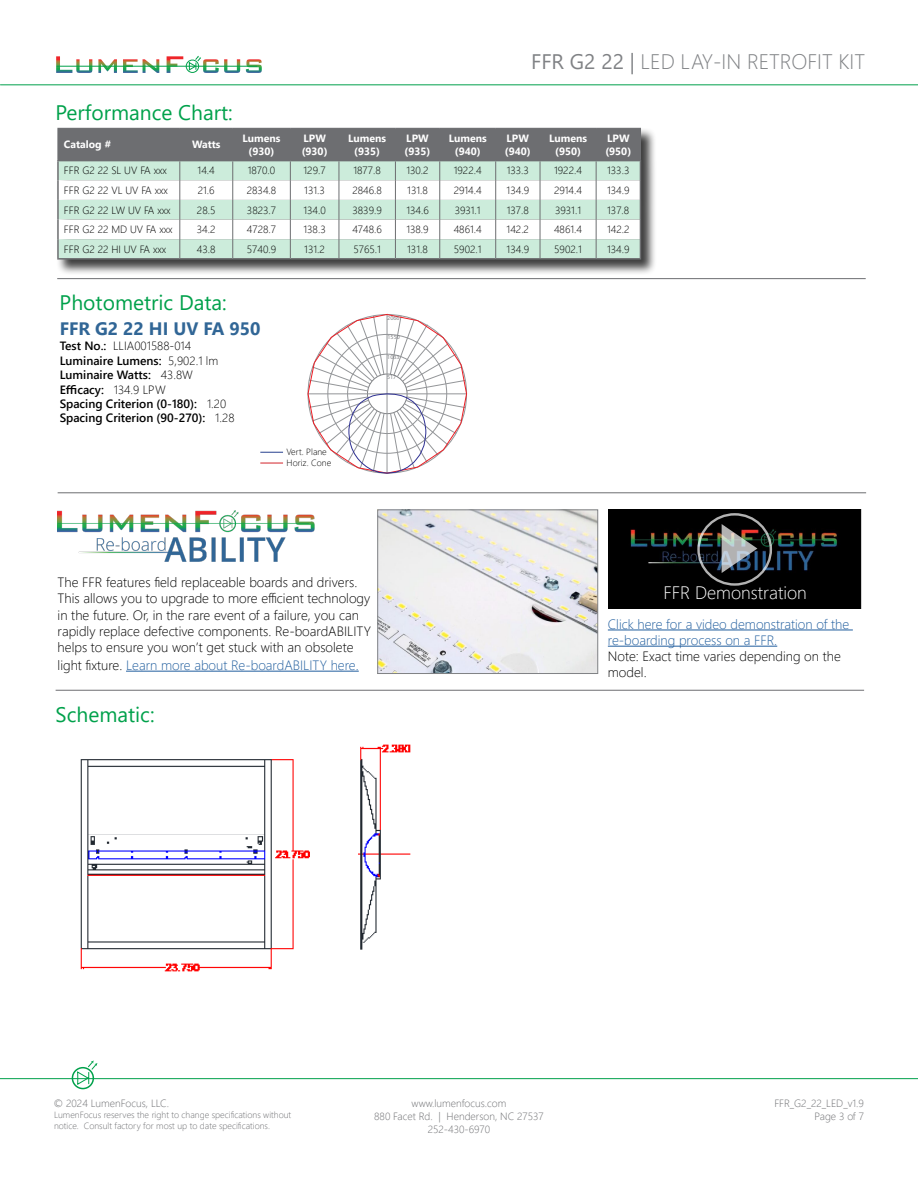
<style>
.page{position:relative;width:918px;height:1188px;background:#fff}
.page>*{position:absolute;margin:0;border:0;box-sizing:border-box;transform-origin:0 0}
.t1{font:21px "Segoe UI";color:#00a14b}
.t2{font:300 21px "Segoe UI";color:#808285}
.t3{font:300 18px "Segoe UI";color:#fff}
.t4{font:700 18px "Segoe UI";color:#316696}
.t5{font:300 13.5px/16.2px "Segoe UI";color:#000}
.t6{font:300 13.5px/16.2px "Segoe UI";color:#215e9e}
.t7{font:600 12px/14.4px "Segoe UI";color:#000}
.t8{font:300 10.5px "Segoe UI";color:#000}
.t9{font:300 10.5px/12.6px "Segoe UI";color:#6d6e71;text-align:center}
.t10{font:700 10.5px/12.6px "Segoe UI";color:#fff;text-align:center}
.t11{font:300 9px/10.8px "Segoe UI";color:#6d6e71}
.t12{font:300 9px/10.8px "Segoe UI";color:#000}
.t13{font:6px "Myriad Pro";color:#808285}
.s1{font-weight:400}
.s2{font-weight:300}
.s3{color:#000}
</style>
<div class="page">
<svg style="left:56px;top:56px;width:36px;height:17px"></svg>
<svg style="left:98px;top:59px;width:19px;height:14px"></svg>
<svg style="left:123px;top:59px;width:36px;height:14px"></svg>
<svg style="left:167px;top:56px;width:16px;height:17px"></svg>
<svg style="left:246px;top:59px;width:16px;height:14px"></svg>
<div style="left:186px;top:60px;width:13px;height:13px;border:1px solid #00a14b;border-radius:50%"></div>
<hr style="left:57px;top:66px;width:200px;height:1px;background:#00a14b">
<svg style="left:189px;top:56px;width:51px;height:17px"></svg>
<hr style="left:0;top:1078px;width:918px;height:1px;background:#00a14b">
<div style="left:72px;top:1067px;width:22px;height:22px;border:2px solid #00a14b;border-radius:50%"></div>
<svg style="left:77px;top:1060px;width:20px;height:25px"></svg>
<hr style="left:1px;top:85px;width:917px;height:1px;background:#00a14b">
<img style="left:80px;top:759px;width:229px;height:213px">
<img style="left:358px;top:744px;width:53px;height:206px">
<img style="left:608px;top:509px;width:253px;height:100px">
<div style="left:697px;top:513px;width:75px;height:73px;border:2px solid #fff;border-radius:50%"></div>
<svg style="left:720px;top:522px;width:39px;height:53px;background:#5c5e62"></svg>
<hr style="left:608px;top:630px;width:245px;height:1px;background:#215e9e">
<hr style="left:608px;top:646px;width:169px;height:1px;background:#215e9e">
<div style="left:56px;top:127px;width:601px;height:148px;background:#000;opacity:.75"></div>
<svg style="left:57px;top:128px;width:584px;height:130px"></svg>
<hr style="left:57px;top:258px;width:123px;height:2px;background:#6d6e71">
<hr style="left:180px;top:258px;width:53px;height:2px;background:#6d6e71">
<hr style="left:233px;top:258px;width:57px;height:2px;background:#6d6e71">
<hr style="left:290px;top:258px;width:49px;height:2px;background:#6d6e71">
<hr style="left:339px;top:258px;width:56px;height:2px;background:#6d6e71">
<hr style="left:395px;top:258px;width:45px;height:2px;background:#6d6e71">
<hr style="left:440px;top:258px;width:56px;height:2px;background:#6d6e71">
<hr style="left:496px;top:258px;width:44px;height:2px;background:#6d6e71">
<hr style="left:540px;top:258px;width:56px;height:2px;background:#6d6e71">
<hr style="left:596px;top:258px;width:45px;height:2px;background:#6d6e71">
<hr style="left:57px;top:278px;width:809px;height:1px;background:#6d6e71">
<hr style="left:56px;top:690px;width:808px;height:1px;background:#6d6e71">
<img style="left:58px;top:511px;width:257px;height:51px">
<img style="left:379px;top:511px;width:217px;height:161px">
<div style="left:377px;top:509px;width:221px;height:165px;border:1px solid #808285"></div>
<hr style="left:126px;top:671px;width:233px;height:1px;background:#215e9e">
<svg style="left:308px;top:314px;width:159px;height:160px"></svg>
<svg style="left:260px;top:452px;width:23px;height:1px"></svg>
<svg style="left:260px;top:463px;width:23px;height:1px"></svg>
<hr style="left:58px;top:493px;width:808px;height:1px;background:#6d6e71">
<h1 class="t1" style="left:56px;top:92px;width:179px">Performance Chart:</h1>
<h1 class="t2" style="left:531px;top:42px;width:336px"><span class="s1">FFR G2 22 |</span> LED LAY-IN RETROFIT KIT</h1>
<p class="t10" style="left:64px;top:137px;width:48px">Catalog #</p>
<p class="t10" style="left:192px;top:137px;width:30px">Watts</p>
<p class="t10" style="left:243px;top:131px;width:39px">Lumens (930)</p>
<p class="t10" style="left:302px;top:131px;width:27px;text-align:left">LPW (930)</p>
<p class="t10" style="left:348px;top:131px;width:39px">Lumens (935)</p>
<p class="t10" style="left:405px;top:131px;width:27px;text-align:left">LPW (935)</p>
<p class="t10" style="left:449px;top:131px;width:39px">Lumens (940)</p>
<p class="t10" style="left:505px;top:131px;width:27px;text-align:left">LPW (940)</p>
<p class="t10" style="left:549px;top:131px;width:39px">Lumens (950)</p>
<p class="t10" style="left:605px;top:131px;width:27px;text-align:left">LPW (950)</p>
<p class="t8" style="left:64px;top:161px;width:104px">FFR G2 22 SL UV FA xxx</p>
<p class="t8" style="left:198px;top:161px;width:19px">14.4</p>
<p class="t8" style="left:248px;top:161px;width:29px">1870.0</p>
<p class="t8" style="left:304px;top:161px;width:24px">129.7</p>
<p class="t8" style="left:354px;top:161px;width:29px">1877.8</p>
<p class="t8" style="left:406px;top:161px;width:24px">130.2</p>
<p class="t8" style="left:454px;top:161px;width:29px">1922.4</p>
<p class="t8" style="left:507px;top:161px;width:24px">133.3</p>
<p class="t8" style="left:554px;top:161px;width:29px">1922.4</p>
<p class="t8" style="left:607px;top:161px;width:24px">133.3</p>
<p class="t8" style="left:64px;top:180px;width:106px">FFR G2 22 VL UV FA xxx</p>
<p class="t8" style="left:198px;top:180px;width:18px">21.6</p>
<p class="t8" style="left:247px;top:180px;width:31px">2834.8</p>
<p class="t8" style="left:304px;top:180px;width:22px">131.3</p>
<p class="t8" style="left:352px;top:180px;width:31px">2846.8</p>
<p class="t8" style="left:407px;top:180px;width:22px">131.8</p>
<p class="t8" style="left:454px;top:180px;width:30px">2914.4</p>
<p class="t8" style="left:507px;top:180px;width:24px">134.9</p>
<p class="t8" style="left:554px;top:180px;width:30px">2914.4</p>
<p class="t8" style="left:607px;top:180px;width:24px">134.9</p>
<p class="t8" style="left:64px;top:200px;width:108px">FFR G2 22 LW UV FA xxx</p>
<p class="t8" style="left:197px;top:200px;width:20px">28.5</p>
<p class="t8" style="left:247px;top:200px;width:31px">3823.7</p>
<p class="t8" style="left:303px;top:200px;width:24px">134.0</p>
<p class="t8" style="left:352px;top:200px;width:31px">3839.9</p>
<p class="t8" style="left:406px;top:200px;width:24px">134.6</p>
<p class="t8" style="left:455px;top:200px;width:28px">3931.1</p>
<p class="t8" style="left:507px;top:200px;width:24px">137.8</p>
<p class="t8" style="left:555px;top:200px;width:28px">3931.1</p>
<p class="t8" style="left:607px;top:200px;width:24px">137.8</p>
<p class="t8" style="left:64px;top:220px;width:110px">FFR G2 22 MD UV FA xxx</p>
<p class="t8" style="left:197px;top:220px;width:20px">34.2</p>
<p class="t8" style="left:247px;top:220px;width:31px">4728.7</p>
<p class="t8" style="left:303px;top:220px;width:24px">138.3</p>
<p class="t8" style="left:352px;top:220px;width:31px">4748.6</p>
<p class="t8" style="left:406px;top:220px;width:24px">138.9</p>
<p class="t8" style="left:454px;top:220px;width:30px">4861.4</p>
<p class="t8" style="left:507px;top:220px;width:24px">142.2</p>
<p class="t8" style="left:554px;top:220px;width:30px">4861.4</p>
<p class="t8" style="left:607px;top:220px;width:24px">142.2</p>
<p class="t8" style="left:64px;top:239px;width:104px">FFR G2 22 HI UV FA xxx</p>
<p class="t8" style="left:197px;top:239px;width:20px">43.8</p>
<p class="t8" style="left:247px;top:239px;width:31px">5740.9</p>
<p class="t8" style="left:304px;top:239px;width:22px">131.2</p>
<p class="t8" style="left:353px;top:239px;width:29px">5765.1</p>
<p class="t8" style="left:407px;top:239px;width:22px">131.8</p>
<p class="t8" style="left:454px;top:239px;width:29px">5902.1</p>
<p class="t8" style="left:507px;top:239px;width:24px">134.9</p>
<p class="t8" style="left:554px;top:239px;width:29px">5902.1</p>
<p class="t8" style="left:607px;top:239px;width:24px">134.9</p>
<h1 class="t1" style="left:60px;top:283px;width:169px">Photometric Data:</h1>
<h2 class="t4" style="left:60px;top:312px;width:202px">FFR G2 22 HI UV FA 950</h2>
<p class="t7" style="left:60px;top:338px;width:176px">Test No.: <span class="s2">LLIA001588-014<br></span>Luminaire Lumens: <span class="s2">5,902.1 lm<br></span>Luminaire Watts: <span class="s2">43.8W<br></span>Efficacy: <span class="s2">134.9 LPW<br></span>Spacing Criterion (0-180): <span class="s2">1.20<br></span>Spacing Criterion (90-270): <span class="s2">1.28</span></p>
<p class="t12" style="left:287px;top:446px;width:46px">Vert. Plane<br>Horiz. Cone</p>
<p class="t13" style="left:387px;top:314px;width:14px">2066</p>
<p class="t13" style="left:388px;top:334px;width:14px">1550</p>
<p class="t13" style="left:387px;top:353px;width:14px">1033</p>
<p class="t13" style="left:387px;top:374px;width:11px">517</p>
<p class="t5" style="left:58px;top:573px;width:315px">The FFR features field replaceable boards and drivers.<br>This allows you to upgrade to more efficient technology in the future. Or, in the rare event of a failure, you can rapidly replace defective components. Re-boardABILITY helps to ensure you won’t get stuck with an obsolete</p>
<p class="t6" style="left:58px;top:656px;width:303px"><span class="s3">light fixture.</span> Learn more about Re-boardABILITY here.</p>
<h1 class="t1" style="left:56px;top:695px;width:100px">Schematic:</h1>
<h2 class="t3" style="left:663px;top:575px;width:145px">FFR Demonstration</h2>
<p class="t6" style="left:608px;top:615px;width:243px">Click here for a video demonstration of the re-boarding process on a FFR.</p>
<p class="t5" style="left:608px;top:647px;width:234px">Note: Exact time varies depending on the model.</p>
<p class="t9" style="left:374px;top:1096px;width:171px">www.lumenfocus.com<br>880 Facet Rd. | Henderson, NC 27537<br>252-430-6970</p>
<p class="t9" style="left:54px;top:1096px;width:117px">© 2024 LumenFocus, LLC.</p>
<p class="t11" style="left:54px;top:1109px;width:239px">LumenFocus reserves the right to change specifications without notice. Consult factory for most up to date specifications.</p>
<p class="t9" style="left:774px;top:1096px;width:91px;text-align:right">FFR_G2_22_LED_v1.9<br>Page 3 of 7</p>
</div>
